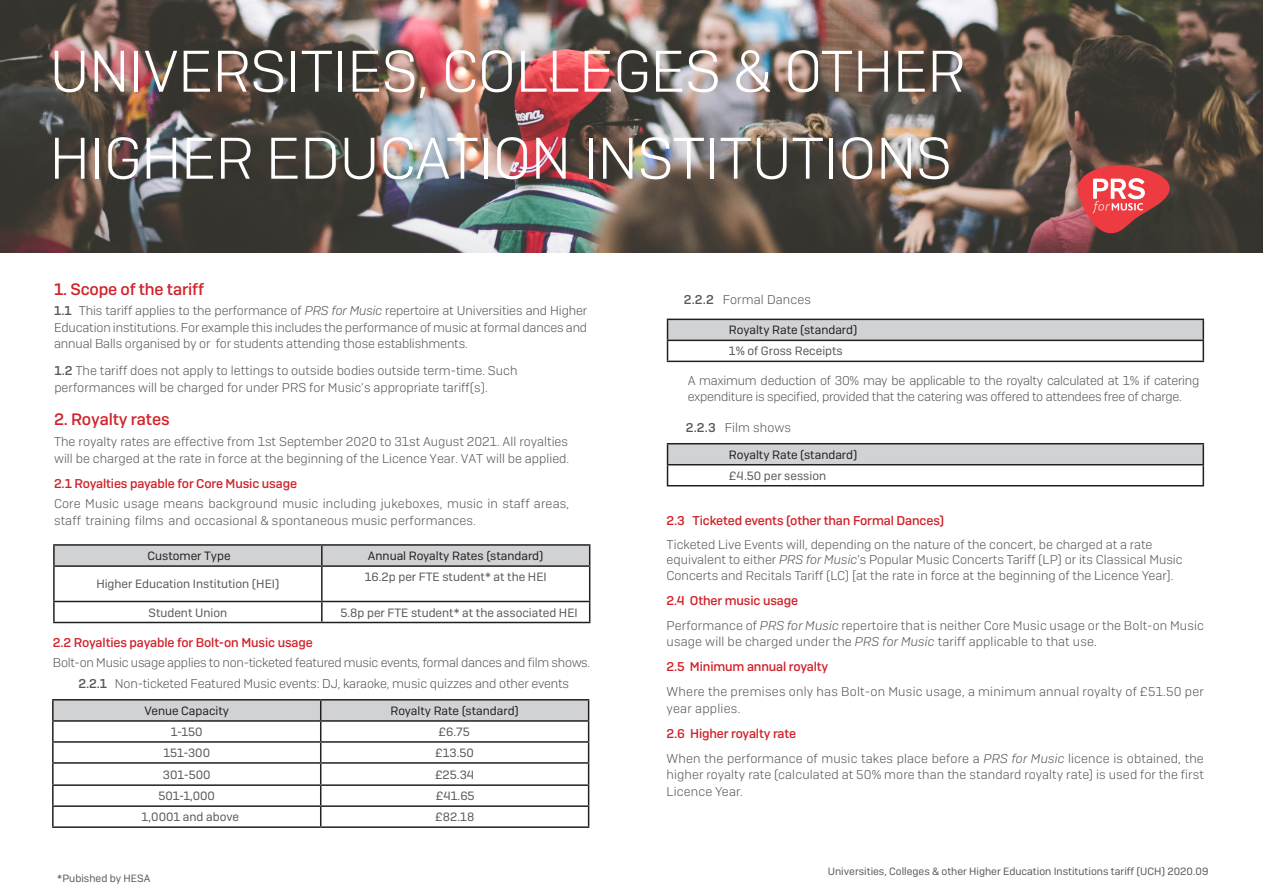
<style>
.page{position:relative;width:1263px;height:893px;background:#fff}
.page>*{position:absolute;margin:0;border:0;box-sizing:border-box;transform-origin:0 0}
.t1{font:58.5px/87px "Camber Lg";letter-spacing:-.01em;color:#fff}
.t2{font:500 16.5px "Camber";letter-spacing:-.01em;color:#d1232a}
.t3{font:12.75px/16.5px "Camber Lg";color:#57585a}
.t4{font:12.75px/16.5px "Camber Lg";letter-spacing:-.02em;color:#57585a}
.t5{font:500 12.75px "Camber";letter-spacing:-.01em;color:#d1232a}
.t6{font:12.75px/16.5px "Camber Lg";letter-spacing:.02em;color:#57585a}
.t7{font:12px "Camber";color:#57585a}
.t8{font:12px "Camber";color:#231f20}
.t9{font:10.5px "Camber";color:#57585a}
.s1{font-family:"Camber";font-weight:500}
.s2{font-style:italic}
.s3{font-family:"Camber";font-weight:500;color:#d1232a}
</style>
<div class="page">
<hr style="left:53px;top:544px;width:269px;height:2px;background:#231f20">
<hr style="left:322px;top:544px;width:268px;height:2px;background:#231f20">
<div style="left:53px;top:545px;width:537px;height:20px;background:#d1d2d4"></div>
<hr style="left:53px;top:565px;width:269px;height:2px;background:#231f20">
<hr style="left:53px;top:567px;width:2px;height:34px;background:#231f20">
<hr style="left:322px;top:565px;width:268px;height:2px;background:#231f20">
<hr style="left:321px;top:567px;width:2px;height:34px;background:#231f20">
<hr style="left:589px;top:567px;width:1px;height:34px;background:#231f20">
<hr style="left:53px;top:601px;width:269px;height:1px;background:#231f20">
<hr style="left:53px;top:602px;width:2px;height:20px;background:#231f20">
<hr style="left:322px;top:601px;width:268px;height:1px;background:#231f20">
<hr style="left:321px;top:602px;width:2px;height:20px;background:#231f20">
<svg style="left:589px;top:602px;width:1px;height:20px"></svg>
<hr style="left:53px;top:622px;width:269px;height:1px;background:#231f20">
<hr style="left:322px;top:622px;width:268px;height:1px;background:#231f20">
<hr style="left:52px;top:699px;width:269px;height:1px;background:#231f20">
<hr style="left:321px;top:699px;width:268px;height:1px;background:#231f20">
<svg style="left:52px;top:700px;width:537px;height:126px"></svg>
<hr style="left:52px;top:826px;width:269px;height:2px;background:#231f20">
<hr style="left:321px;top:826px;width:268px;height:2px;background:#231f20">
<div style="left:667px;top:319px;width:536px;height:21px;background:#d1d2d4"></div>
<hr style="left:667px;top:319px;width:537px;height:1px;background:#231f20">
<hr style="left:1202px;top:320px;width:2px;height:20px;background:#231f20">
<hr style="left:667px;top:340px;width:537px;height:1px;background:#231f20">
<svg style="left:667px;top:320px;width:1px;height:41px"></svg>
<hr style="left:1202px;top:341px;width:2px;height:20px;background:#231f20">
<hr style="left:667px;top:361px;width:537px;height:1px;background:#231f20">
<div style="left:667px;top:444px;width:536px;height:21px;background:#d1d2d4"></div>
<hr style="left:667px;top:443px;width:537px;height:1px;background:#231f20">
<hr style="left:1202px;top:444px;width:2px;height:20px;background:#231f20">
<hr style="left:667px;top:464px;width:537px;height:1px;background:#231f20">
<svg style="left:667px;top:444px;width:1px;height:41px"></svg>
<hr style="left:1202px;top:465px;width:2px;height:20px;background:#231f20">
<hr style="left:667px;top:485px;width:537px;height:1px;background:#231f20">
<img style="left:0;top:0;width:1263px;height:253px">
<svg style="left:1074px;top:163px;width:97px;height:70px;background:#bc5355"></svg>
<p class="t1" style="left:50px;top:27px;width:917px">UNIVERSITIES, COLLEGES &amp; OTHER<br>HIGHER EDUCATION INSTITUTIONS</p>
<p class="t2" style="left:54px;top:279px;width:151px">1. Scope of the tariff</p>
<p class="t3" style="left:54px;top:302px;width:535px;text-align:justify"><span class="s1">1.1</span> This tariff applies to the performance of <span class="s2">PRS for Music</span> repertoire at Universities and Higher Education institutions. For example this includes the performance of music at formal dances and annual Balls organised by or for students attending those establishments.</p>
<p class="t3" style="left:54px;top:361px;width:465px;line-height:17px"><span class="s1">1.2</span> The tariff does not apply to lettings to outside bodies outside term-time. Such performances will be charged for under PRS for Music’s appropriate tariff(s).</p>
<p class="t2" style="left:54px;top:410px;width:117px">2. Royalty rates</p>
<p class="t3" style="left:54px;top:432px;width:517px;line-height:17.1px">The royalty rates are effective from 1st September 2020 to 31st August 2021. All royalties will be charged at the rate in force at the beginning of the Licence Year. VAT will be applied.</p>
<p class="t3" style="left:54px;top:473px;width:517px;line-height:20.2px"><span class="s3">2.1 Royalties payable for Core Music usage<br></span>Core Music usage means background music including jukeboxes, music in staff areas,</p>
<p class="t3" style="left:54px;top:512px;width:423px">staff training films and occasional &amp; spontaneous music performances.</p>
<p class="t8" style="left:148px;top:549px;width:85px">Customer Type</p>
<p class="t8" style="left:368px;top:549px;width:177px">Annual Royalty Rates (standard)</p>
<p class="t7" style="left:96px;top:577px;width:185px">Higher Education Institution (HEI)</p>
<p class="t7" style="left:365px;top:570px;width:183px">16.2p per FTE student* at the HEI</p>
<p class="t7" style="left:149px;top:605px;width:80px">Student Union</p>
<p class="t7" style="left:340px;top:605px;width:239px">5.8p per FTE student* at the associated HEI</p>
<p class="t5" style="left:53px;top:635px;width:261px">2.2 Royalties payable for Bolt-on Music usage</p>
<p class="t4" style="left:53px;top:654px;width:539px">Bolt-on Music usage applies to non-ticketed featured music events, formal dances and film shows.</p>
<p class="t3" style="left:78px;top:675px;width:492px"><span class="s1">2.2.1</span> Non-ticketed Featured Music events: DJ, karaoke, music quizzes and other events</p>
<p class="t8" style="left:145px;top:704px;width:86px">Venue Capacity</p>
<p class="t8" style="left:390px;top:704px;width:130px">Royalty Rate (standard)</p>
<p class="t7" style="left:171px;top:725px;width:33px">1-150</p>
<p class="t7" style="left:438px;top:725px;width:33px">£6.75</p>
<p class="t7" style="left:163px;top:746px;width:48px">151-300</p>
<p class="t7" style="left:435px;top:746px;width:40px">£13.50</p>
<p class="t7" style="left:163px;top:767px;width:49px">301-500</p>
<p class="t7" style="left:435px;top:767px;width:41px">£25.34</p>
<p class="t7" style="left:158px;top:789px;width:58px">501-1,000</p>
<p class="t7" style="left:436px;top:789px;width:40px">£41.65</p>
<p class="t7" style="left:142px;top:810px;width:99px">1,0001 and above</p>
<p class="t7" style="left:435px;top:810px;width:41px">£82.18</p>
<p class="t9" style="left:57px;top:872px;width:95px">*Pubished by HESA</p>
<p class="t3" style="left:684px;top:291px;width:129px"><span class="s1">2.2.2</span> Formal Dances</p>
<p class="t8" style="left:729px;top:323px;width:130px">Royalty Rate (standard)</p>
<p class="t7" style="left:729px;top:344px;width:115px">1% of Gross Receipts</p>
<p class="t4" style="left:688px;top:372px;width:513px">A maximum deduction of 30% may be applicable to the royalty calculated at 1% if catering expenditure is specified, provided that the catering was offered to attendees free of charge.</p>
<p class="t3" style="left:686px;top:419px;width:107px"><span class="s1">2.2.3</span> Film shows</p>
<p class="t8" style="left:729px;top:447px;width:130px">Royalty Rate (standard)</p>
<p class="t7" style="left:729px;top:468px;width:99px">£4.50 per session</p>
<p class="t5" style="left:666px;top:513px;width:279px">2.3 Ticketed events (other than Formal Dances)</p>
<p class="t3" style="left:666px;top:537px;width:518px;line-height:15.3px">Ticketed Live Events will, depending on the nature of the concert, be charged at a rate equivalent to either <span class="s2">PRS for Music</span>’s Popular Music Concerts Tariff (LP) or its Classical Music<br>Concerts and Recitals Tariff (LC) [at the rate in force at the beginning of the Licence Year].</p>
<p class="t5" style="left:666px;top:592px;width:133px">2.4 Other music usage</p>
<p class="t3" style="left:666px;top:617px;width:539px">Performance of <span class="s2">PRS for Music</span> repertoire that is neither Core Music usage or the Bolt-on Music usage will be charged under the <span class="s2">PRS for Music</span> tariff applicable to that use.</p>
<p class="t5" style="left:666px;top:659px;width:163px">2.5 Minimum annual royalty</p>
<p class="t6" style="left:666px;top:683px;width:539px">Where the premises only has Bolt-on Music usage, a minimum annual royalty of £51.50 per year applies.</p>
<p class="t5" style="left:666px;top:725px;width:131px">2.6 Higher royalty rate</p>
<p class="t3" style="left:666px;top:750px;width:539px;text-align:justify">When the performance of music takes place before a <span class="s2">PRS for Music</span> licence is obtained, the higher royalty rate (calculated at 50% more than the standard royalty rate) is used for the first Licence Year.</p>
<p class="t9" style="left:828px;top:865px;width:382px">Universities, Colleges &amp; other Higher Education Institutions tariff (UCH) 2020.09</p>
</div>
